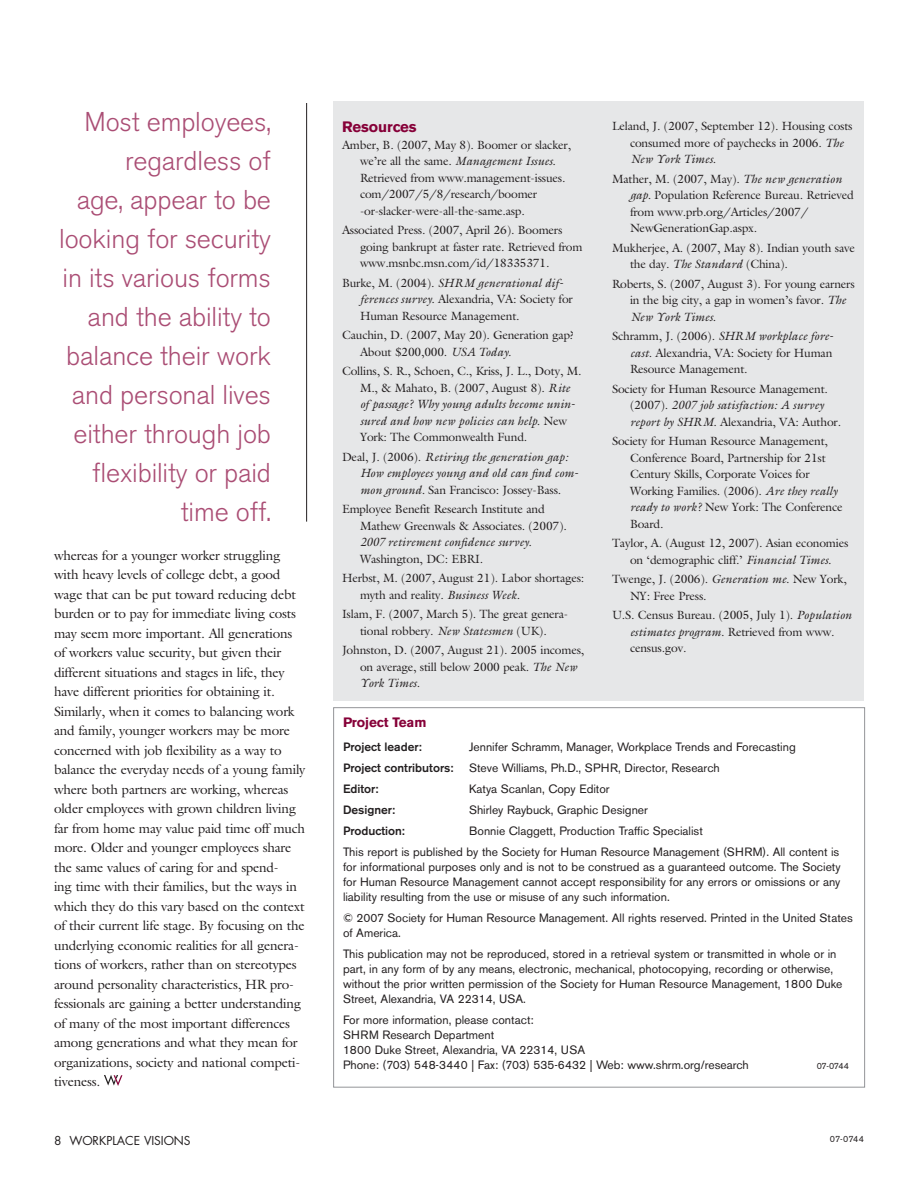
<style>
.page{position:relative;width:918px;height:1188px;background:#fff}
.page>*{position:absolute;margin:0;border:0;box-sizing:border-box;transform-origin:0 0}
.t1{font:300 27px/39px "Akzidenz Grotesk BE";letter-spacing:-.005em;color:#aa4d74;text-align:right}
.t2{font:700 15px "Akzidenz Grotesk BE";letter-spacing:-.005em;color:#860038}
.t3{font:13.5px/19.5px "Galliard";letter-spacing:-.015em;color:#231f20}
.t4{font:700 13.5px "Akzidenz Grotesk BE";letter-spacing:-.005em;color:#860038}
.t5{font:12px/16.5px "Galliard";letter-spacing:-.015em;color:#231f20}
.t6{font:12px/15px "Akzidenz Grotesk BE";color:#231f20}
.t7{font:italic 12px/16.5px "Galliard";letter-spacing:.005em;color:#231f20}
.t8{font:500 12px "Akzidenz Grotesk BE";color:#231f20}
.t9{font:12px "Futura";letter-spacing:-.005em;color:#231f20}
.t10{font:9px "Akzidenz Grotesk BE";letter-spacing:-.02em;color:#231f20}
.s1{font-style:italic}
.s2{font-style:normal}
</style>
<div class="page">
<svg style="left:104px;top:1075px;width:18px;height:11px"></svg>
<hr style="left:306px;top:103px;width:1px;height:419px;background:#231f20">
<div style="left:333px;top:101px;width:531px;height:600px;background:#e6e7e8"></div>
<h1 class="t1" style="left:59px;top:102px;width:213px">Most employees, regardless of<br>age, appear to be looking for security in its various forms and the ability to balance their work and personal lives either through job flexibility or paid time off.</h1>
<p class="t3" style="left:54px;top:545px;width:253px">whereas for a younger worker struggling with heavy levels of college debt, a good wage that can be put toward reducing debt burden or to pay for immediate living costs may seem more important. All generations of workers value security, but given their different situations and stages in life, they have different priorities for obtaining it.<br>Similarly, when it comes to balancing work and family, younger workers may be more concerned with job flexibility as a way to balance the everyday needs of a young family where both partners are working, whereas older employees with grown children living far from home may value paid time off much more. Older and younger employees share the same values of caring for and spend-<br>ing time with their families, but the ways in which they do this vary based on the context of their current life stage. By focusing on the underlying economic realities for all genera&shy;tions of workers, rather than on stereotypes around personality characteristics, HR pro&shy;fessionals are gaining a better understanding of many of the most important differences among generations and what they mean for organizations, society and national competi&shy;tiveness.</p>
<p class="t2" style="left:342px;top:118px;width:76px">Resources</p>
<p class="t5" style="left:360px;top:136px;width:213px;text-indent:-18px">Amber, B. (2007, May 8). Boomer or slacker, we’re all the same. <span class="s1">Management Issues</span>.<br>Retrieved from www.management-issues. com/2007/5/8/research/boomer -or-slacker-were-all-the-same.asp.</p>
<p class="t5" style="left:360px;top:222px;width:224px;text-indent:-18px">Associated Press. (2007, April 26). Boomers going bankrupt at faster rate. Retrieved from www.msnbc.msn.com/id/18335371.</p>
<p class="t5" style="left:360px;top:274px;width:214px;text-indent:-18px">Burke, M. (2004). <span class="s1">SHRM generational dif&shy;ferences survey</span>. Alexandria, VA: Society for<br>Human Resource Management.</p>
<p class="t5" style="left:360px;top:327px;width:216px;text-indent:-18px">Cauchin, D. (2007, May 20). Generation gap?<br>About $200,000. <span class="s1">USA Today</span>.</p>
<p class="t5" style="left:360px;top:363px;width:223px;text-indent:-18px">Collins, S. R., Schoen, C., Kriss, J. L., Doty, M.<br>M., &amp; Mahato, B. (2007, August 8). <span class="s1">Rite of passage? Why young adults become unin&shy;sured and how new policies can help.</span> New York: The Commonwealth Fund.</p>
<p class="t7" style="left:360px;top:448px;width:220px;text-indent:-18px"><span class="s2">Deal, J. (2006).</span> Retiring the generation gap:<br>How employees young and old can find com&shy;mon ground. <span class="s2">San Francisco: Jossey-Bass.</span></p>
<p class="t5" style="left:360px;top:501px;width:208px;text-indent:-18px">Employee Benefit Research Institute and<br>Mathew Greenwals &amp; Associates. (2007).</p>
<p class="t7" style="left:360px;top:534px;width:173px">2007 retirement confidence survey.</p>
<p class="t5" style="left:342px;top:549px;width:244px;line-height:19.5px;text-indent:18px">Washington, DC: EBRI.<br>Herbst, M. (2007, August 21). Labor shortages:</p>
<p class="t5" style="left:342px;top:585px;width:228px;line-height:19.5px;text-indent:18px">myth and reality. <span class="s1">Business Week</span>.<br>Islam, F. (2007, March 5). The great genera-</p>
<p class="t5" style="left:342px;top:621px;width:244px;line-height:19.5px;text-indent:18px">tional robbery. <span class="s1">New Statesmen</span> (UK).<br>Johnston, D. (2007, August 21). 2005 incomes,</p>
<p class="t5" style="left:360px;top:658px;width:219px">on average, still below 2000 peak. <span class="s1">The New<br>York Times</span>.</p>
<p class="t5" style="left:630px;top:118px;width:224px;text-indent:-18px">Leland, J. (2007, September 12). Housing costs consumed more of paychecks in 2006. <span class="s1">The<br>New York Times</span>.</p>
<p class="t5" style="left:630px;top:170px;width:225px;text-indent:-18px">Mather, M. (2007, May). <span class="s1">The new generation gap.</span> Population Reference Bureau. Retrieved from www.prb.org/Articles/2007/ NewGenerationGap.aspx.</p>
<p class="t5" style="left:630px;top:239px;width:226px;text-indent:-18px">Mukherjee, A. (2007, May 8). Indian youth save the day. <span class="s1">The Standard</span> (China).</p>
<p class="t5" style="left:630px;top:275px;width:226px;text-indent:-18px">Roberts, S. (2007, August 3). For young earners in the big city, a gap in women’s favor. <span class="s1">The<br>New York Times</span>.</p>
<p class="t5" style="left:630px;top:328px;width:205px;text-align:justify;text-indent:-18px">Schramm, J. (2006). <span class="s1">SHRM workplace fore&shy;cast</span>. Alexandria, VA: Society for Human Resource Management.</p>
<p class="t5" style="left:630px;top:380px;width:213px;text-indent:-18px">Society for Human Resource Management. (2007). <span class="s1">2007 job satisfaction: A survey report by SHRM</span>. Alexandria, VA: Author.</p>
<p class="t5" style="left:630px;top:433px;width:214px;text-indent:-18px">Society for Human Resource Management, Conference Board, Partnership for 21st Century Skills, Corporate Voices for Working Families. (2006). <span class="s1">Are they really ready to work?</span> New York: The Conference Board.</p>
<p class="t5" style="left:612px;top:535px;width:238px;text-align:center">Taylor, A. (August 12, 2007). Asian economies on ‘demographic cliff.’ <span class="s1">Financial Times</span>.</p>
<p class="t5" style="left:630px;top:571px;width:218px;text-indent:-18px">Twenge, J. (2006). <span class="s1">Generation me</span>. New York,<br>NY: Free Press.</p>
<p class="t5" style="left:630px;top:607px;width:223px;text-indent:-18px">U.S. Census Bureau. (2005, July 1). <span class="s1">Population estimates program</span>. Retrieved from www. census.gov.</p>
<p class="t4" style="left:343px;top:715px;width:85px">Project Team</p>
<p class="t8" style="left:343px;top:740px;width:80px">Project leader:</p>
<p class="t6" style="left:469px;top:740px;width:328px">Jennifer Schramm, Manager, Workplace Trends and Forecasting</p>
<p class="t8" style="left:343px;top:761px;width:112px">Project contributors:</p>
<p class="t6" style="left:469px;top:761px;width:252px">Steve Williams, Ph.D., SPHR, Director, Research</p>
<p class="t8" style="left:343px;top:782px;width:37px">Editor:</p>
<p class="t6" style="left:469px;top:782px;width:142px">Katya Scanlan, Copy Editor</p>
<p class="t8" style="left:343px;top:803px;width:54px">Designer:</p>
<p class="t6" style="left:469px;top:803px;width:180px">Shirley Raybuck, Graphic Designer</p>
<p class="t8" style="left:343px;top:824px;width:63px">Production:</p>
<p class="t6" style="left:343px;top:821px;width:498px;line-height:21px;text-indent:126px">Bonnie Claggett, Production Traffic Specialist<br>This report is published by the Society for Human Resource Management (SHRM). All content is</p>
<p class="t6" style="left:343px;top:860px;width:499px;text-align:justify">for informational purposes only and is not to be construed as a guaranteed outcome. The Society for Human Resource Management cannot accept responsibility for any errors or omissions or any liability resulting from the use or misuse of any such information.</p>
<p class="t6" style="left:343px;top:911px;width:511px">© 2007 Society for Human Resource Management. All rights reserved. Printed in the United States of America.</p>
<p class="t6" style="left:343px;top:947px;width:501px">This publication may not be reproduced, stored in a retrieval system or transmitted in whole or in part, in any form of by any means, electronic, mechanical, photocopying, recording or otherwise, without the prior written permission of the Society for Human Resource Management, 1800 Duke Street, Alexandria, VA 22314, USA.</p>
<p class="t6" style="left:343px;top:1013px;width:407px">For more information, please contact:<br>SHRM Research Department<br>1800 Duke Street, Alexandria, VA 22314, USA<br>Phone: (703) 548-3440 | Fax: (703) 535-6432 | Web: www.shrm.org/research</p>
<p class="t10" style="left:817px;top:1061px;width:34px">07-0744</p>
<p class="t9" style="left:69px;top:1132px;width:123px">WORKPLACE VISIONS</p>
<p class="t10" style="left:830px;top:1133px;width:36px">07-0744</p>
</div>
